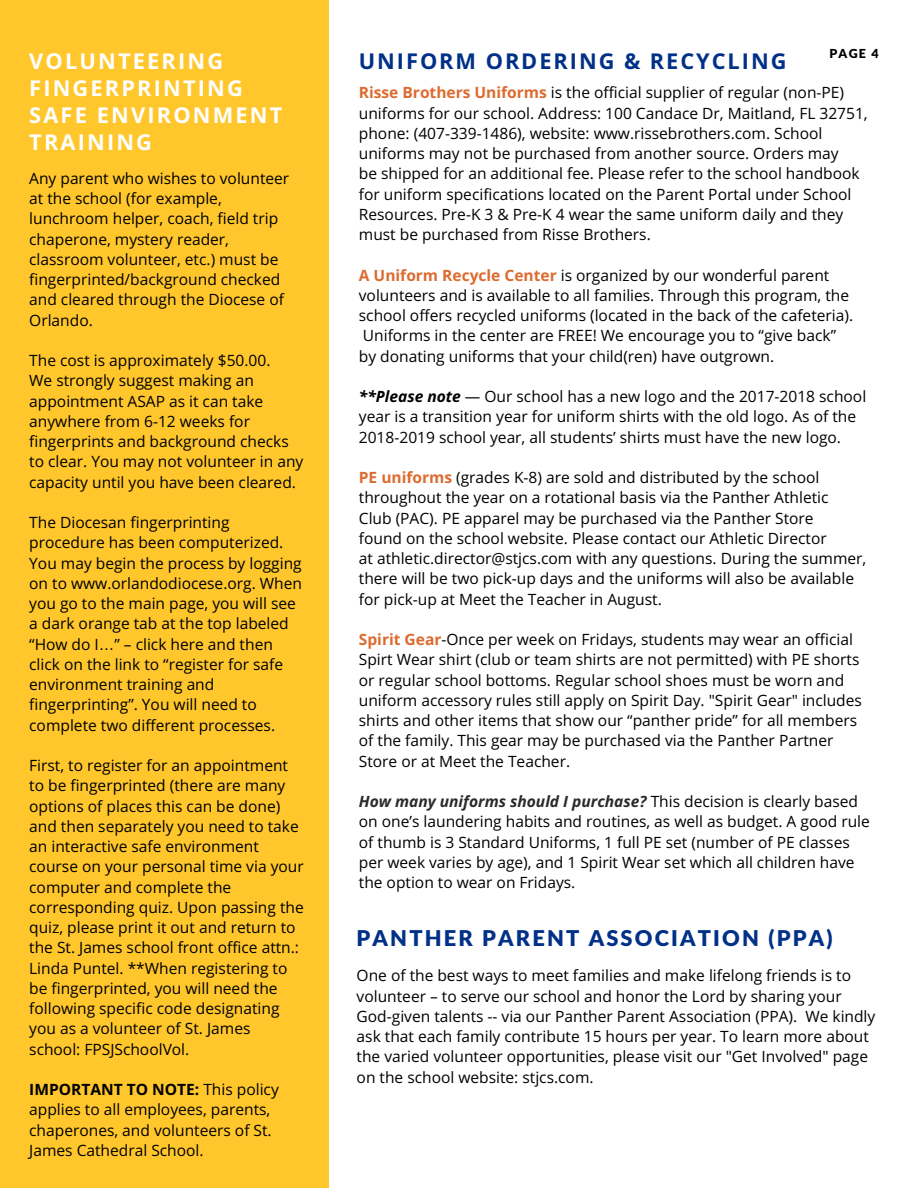
<style>
.page{position:relative;width:918px;height:1188px;background:#fff}
.page>*{position:absolute;margin:0;border:0;box-sizing:border-box;transform-origin:0 0}
.t1{font:700 21.75px/27px "Open Sans";letter-spacing:.1em;color:#fff}
.t2{font:900 21.75px "Lato";letter-spacing:.1em;color:#003087}
.t3{font:700 21.75px "Open Sans";letter-spacing:.09em;color:#003087}
.t4{font:15.6px/20.2px "Open Sans";color:#000}
.t5{font:900 12.45px "Lato";color:#000}
.s1{font-family:"Liberation Sans"}
.s2{font-weight:700}
.s3{font-weight:700;color:#dc6b2f}
.s4{font-weight:700;font-style:italic}
.s5{font-weight:700;font-style:italic;color:#2a2a2a}
</style>
<div class="page">
<div style="left:0;top:0;width:328px;height:1188px;background:#ffc72c"></div>
<h1 class="t1" style="left:29px;top:47px;width:255px">VOLUNTEERING<br>FINGERPRINTING<br>SAFE ENVIRONMENT<br>TRAINING</h1>
<p class="t5" style="left:829px;top:46px;width:51px">PAGE 4</p>
<p class="t4" style="left:29px;top:168px;width:262px">Any parent who wishes to volunteer at the school (for example, lunchroom helper, coach, field trip chaperone, mystery reader, classroom volunteer, etc.) must be fingerprinted/background checked and cleared through the Diocese of<br>Orlando.</p>
<p class="t4" style="left:29px;top:350px;width:276px">The cost is approximately $50.00.<br>We strongly suggest making an appointment ASAP as it can take anywhere from 6-12 weeks for fingerprints and background checks to clear. You may not volunteer in any capacity until you have been cleared.</p>
<p class="t4" style="left:29px;top:512px;width:274px">The Diocesan fingerprinting procedure has been computerized.<br>You may begin the process by logging on to www.orlandodiocese.org. When you go to the main page, you will see a dark orange tab at the top labeled “How do I<span class="s1">…</span>” – click here and then click on the link to “register for safe environment training and fingerprinting”. You will need to complete two different processes.</p>
<p class="t4" style="left:29px;top:755px;width:276px">First, to register for an appointment to be fingerprinted (there are many options of places this can be done) and then separately you need to take an interactive safe environment course on your personal time via your computer and complete the corresponding quiz. Upon passing the quiz, please print it out and return to the St. James school front office attn.:<br>Linda Puntel. **When registering to be fingerprinted, you will need the following specific code designating you as a volunteer of St. James school: FPSJSchoolVol.</p>
<p class="t4" style="left:29px;top:1079px;width:251px"><span class="s2">IMPORTANT TO NOTE:</span> This policy applies to all employees, parents, chaperones, and volunteers of St.<br>James Cathedral School.</p>
<h1 class="t3" style="left:359px;top:46px;width:429px">UNIFORM ORDERING &amp; RECYCLING</h1>
<p class="t4" style="left:359px;top:82px;width:510px"><span class="s3">Risse Brothers Uniforms</span> is the official supplier of regular (non-PE) uniforms for our school. Address: 100 Candace Dr, Maitland, FL 32751, phone: (407-339-1486), website: www.rissebrothers.com. School uniforms may not be purchased from another source. Orders may<br>be shipped for an additional fee. Please refer to the school handbook for uniform specifications located on the Parent Portal under School Resources. Pre-K 3 &amp; Pre-K 4 wear the same uniform daily and they must be purchased from Risse Brothers.</p>
<p class="t4" style="left:359px;top:264px;width:496px"><span class="s3">A Uniform Recycle Center</span> is organized by our wonderful parent volunteers and is available to all families. Through this program, the school offers recycled uniforms (located in the back of the cafeteria).<br>Uniforms in the center are FREE! We encourage you to “give back” by donating uniforms that your child(ren) have outgrown.</p>
<p class="t4" style="left:359px;top:386px;width:509px"><span class="s4">**Please note</span> — Our school has a new logo and the 2017-2018 school year is a transition year for uniform shirts with the old logo. As of the<br>2018-2019 school year, all students’ shirts must have the new logo.</p>
<p class="t4" style="left:359px;top:467px;width:509px"><span class="s3">PE uniforms</span> (grades K-8) are sold and distributed by the school throughout the year on a rotational basis via the Panther Athletic<br>Club (PAC). PE apparel may be purchased via the Panther Store<br>found on the school website. Please contact our Athletic Director<br>at athletic.director@stjcs.com with any questions. During the summer, there will be two pick-up days and the uniforms will also be available for pick-up at Meet the Teacher in August.</p>
<p class="t4" style="left:359px;top:629px;width:505px"><span class="s3">Spirit Gear</span>-Once per week on Fridays, students may wear an official Spirt Wear shirt (club or team shirts are not permitted) with PE shorts or regular school bottoms. Regular school shoes must be worn and uniform accessory rules still apply on Spirit Day. "Spirit Gear" includes shirts and other items that show our “panther pride” for all members of the family. This gear may be purchased via the Panther Partner Store or at Meet the Teacher.</p>
<p class="t4" style="left:359px;top:791px;width:513px"><span class="s5">How many uniforms should I purchase?</span> This decision is clearly based on one’s laundering habits and routines, as well as budget. A good rule of thumb is 3 Standard Uniforms, 1 full PE set (number of PE classes per week varies by age), and 1 Spirit Wear set which all children have the option to wear on Fridays.</p>
<h1 class="t2" style="left:357px;top:925px;width:477px">PANTHER PARENT ASSOCIATION (PPA)</h1>
<p class="t4" style="left:357px;top:965px;width:520px">One of the best ways to meet families and make lifelong friends is to volunteer – to serve our school and honor the Lord by sharing your God-given talents -- via our Panther Parent Association (PPA). We kindly ask that each family contribute 15 hours per year. To learn more about the varied volunteer opportunities, please visit our "Get Involved" page on the school website: stjcs.com.</p>
</div>
